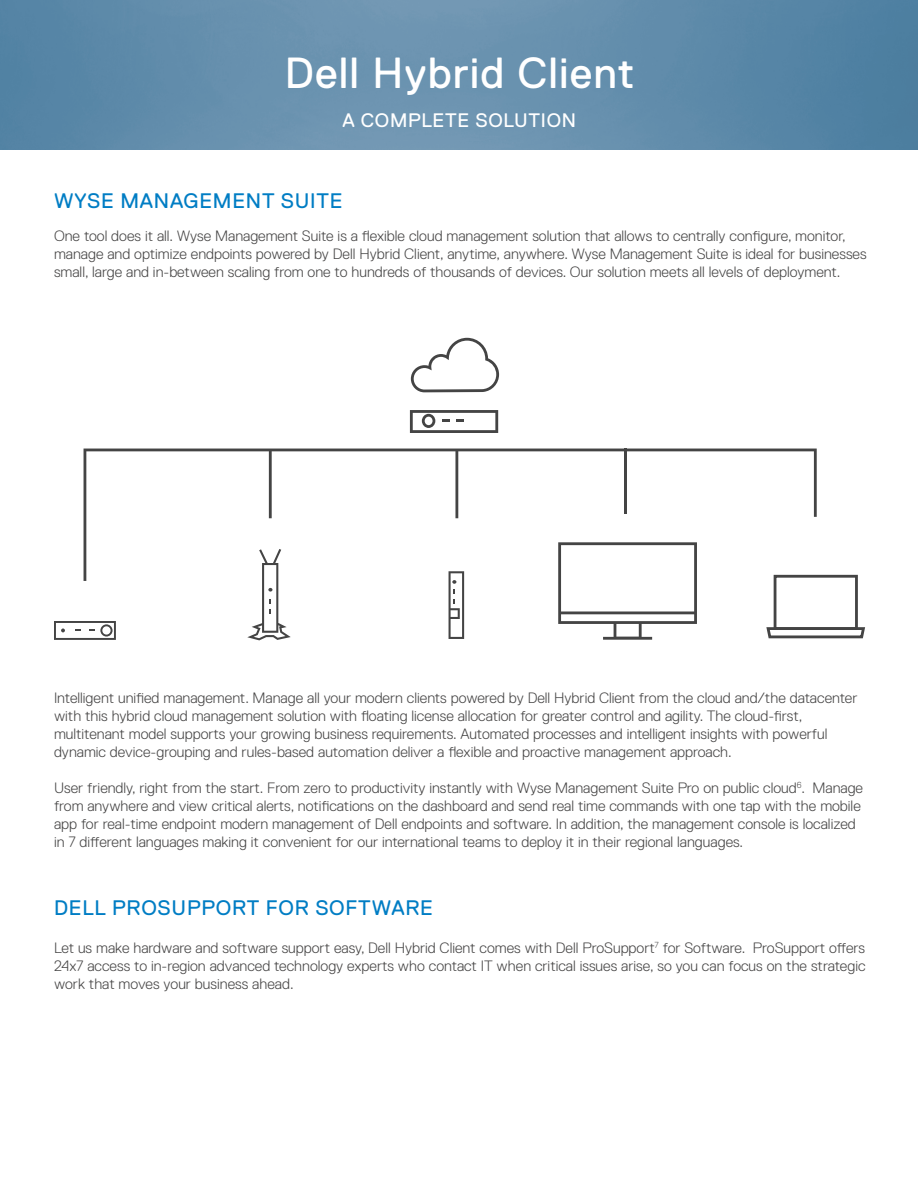
<style>
.page{position:relative;width:918px;height:1188px;background:#fff}
.page>*{position:absolute;margin:0;border:0;box-sizing:border-box;transform-origin:0 0}
.t1{font:43.5px "Dell Replica";letter-spacing:.025em;color:#fff}
.t2{font:21px "Dell Replica";letter-spacing:.035em;color:#007dc4}
.t3{font:19.5px "Dell Replica";letter-spacing:.035em;color:#fff}
.t4{font:300 15px/18px "Dell Replica";color:#454444}
</style>
<div class="page">
<img style="left:0;top:0;width:918px;height:150px">
<svg style="left:411px;top:338px;width:88px;height:54px"></svg>
<svg style="left:84px;top:449px;width:733px;height:132px"></svg>
<svg style="left:558px;top:542px;width:139px;height:98px"></svg>
<svg style="left:410px;top:410px;width:88px;height:23px"></svg>
<svg style="left:247px;top:549px;width:44px;height:91px"></svg>
<svg style="left:449px;top:571px;width:15px;height:68px"></svg>
<svg style="left:54px;top:621px;width:62px;height:19px"></svg>
<div style="left:774px;top:575px;width:84px;height:55px;border:3px solid #444"></div>
<svg style="left:766px;top:626px;width:99px;height:13px"></svg>
<hr style="left:624px;top:449px;width:3px;height:65px;background:#444">
<h1 class="t1" style="left:285px;top:48px;width:351px">Dell Hybrid Client</h1>
<h3 class="t3" style="left:342px;top:110px;width:235px">A COMPLETE SOLUTION</h3>
<h2 class="t2" style="left:54px;top:189px;width:290px">WYSE MANAGEMENT SUITE</h2>
<p class="t4" style="left:54px;top:227px;width:814px">One tool does it all. Wyse Management Suite is a flexible cloud management solution that allows to centrally configure, monitor, manage and optimize endpoints powered by Dell Hybrid Client, anytime, anywhere. Wyse Management Suite is ideal for businesses small, large and in-between scaling from one to hundreds of thousands of devices. Our solution meets all levels of deployment.</p>
<p class="t4" style="left:54px;top:689px;width:805px">Intelligent unified management. Manage all your modern clients powered by Dell Hybrid Client from the cloud and/the datacenter with this hybrid cloud management solution with floating license allocation for greater control and agility. The cloud-first, multitenant model supports your growing business requirements. Automated processes and intelligent insights with powerful dynamic device-grouping and rules-based automation deliver a flexible and proactive management approach.</p>
<p class="t4" style="left:54px;top:779px;width:811px">User friendly, right from the start. From zero to productivity instantly with Wyse Management Suite Pro on public cloud<sup>6</sup>. Manage from anywhere and view critical alerts, notifications on the dashboard and send real time commands with one tap with the mobile app for real-time endpoint modern management of Dell endpoints and software. In addition, the management console is localized in 7 different languages making it convenient for our international teams to deploy it in their regional languages.</p>
<h2 class="t2" style="left:54px;top:896px;width:380px">DELL PROSUPPORT FOR SOFTWARE</h2>
<p class="t4" style="left:54px;top:939px;width:813px;text-align:justify">Let us make hardware and software support easy, Dell Hybrid Client comes with Dell ProSupport<sup>7</sup> for Software. ProSupport offers 24x7 access to in-region advanced technology experts who contact IT when critical issues arise, so you can focus on the strategic work that moves your business ahead.</p>
</div>
